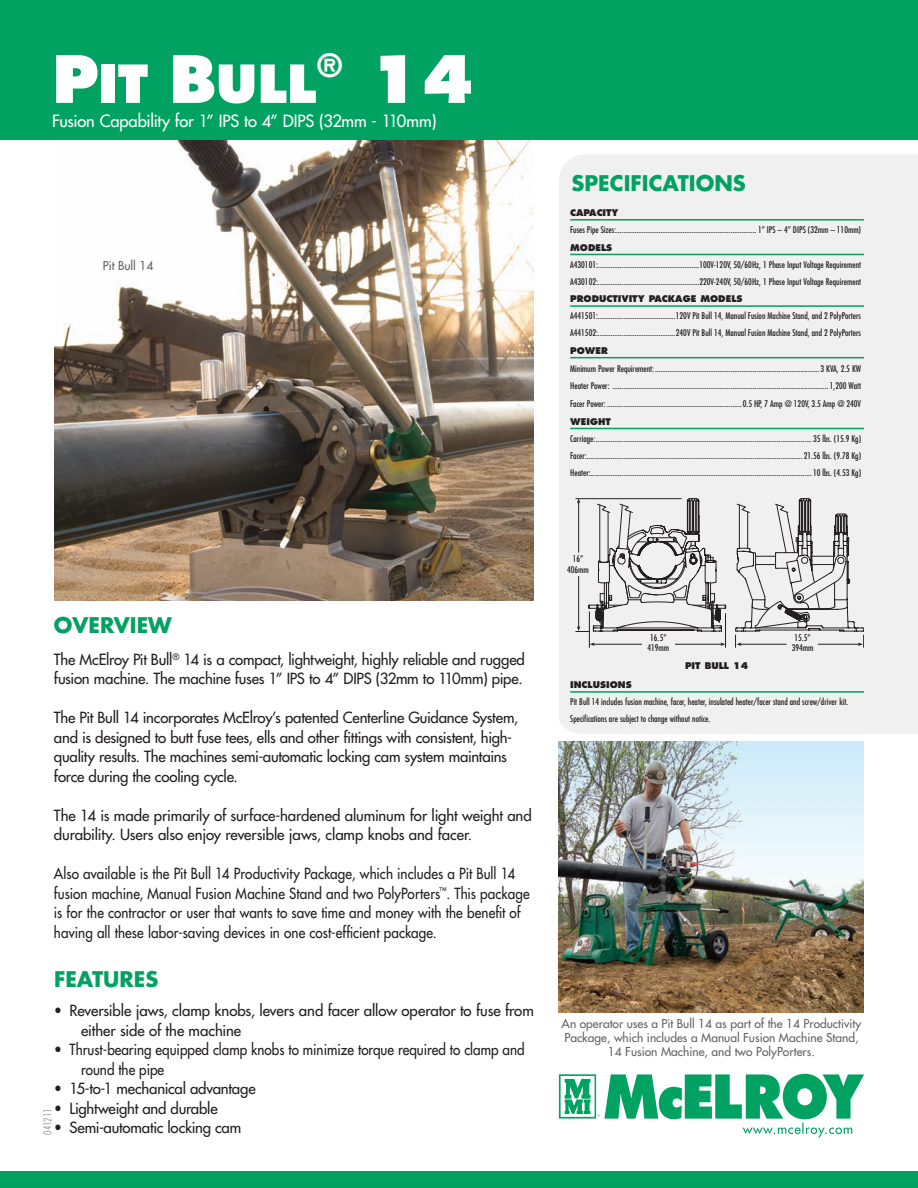
<style>
.page{position:relative;width:918px;height:1188px;background:#fff}
.page>*{position:absolute;margin:0;border:0;box-sizing:border-box;transform-origin:0 0}
.t1{font:800 63.45px "Futura";color:#fff}
.t2{font:800 51px "Futura";color:#fff}
.t3{font:800 31.5px "Futura";color:#fff}
.t4{font:700 21px "Futura";color:#00a261}
.t5{font:16.5px "Futura";letter-spacing:-.015em;color:#fff}
.t6{font:15px/19.5px "Futura";letter-spacing:-.005em;color:#231f20;scale:.9 1}
.t7{font:15px/19.5px "Futura";letter-spacing:-.005em;color:#231f20}
.t8{font:12px/14.4px "Futura";color:#636366;text-align:center}
.t9{font:300 condensed 10.5px "Futura";color:#939598}
.t10{font:condensed 9px/17px "Futura";color:#231f20}
.t11{font:800 9px "Futura";color:#231f20}
.t12{font:8.25px/8.6px "Myriad Pro";color:#231f20;text-align:center}
.s1{font-size:63.45px}
.s2{font-weight:800;font-stretch:normal}
</style>
<div class="page">
<div style="left:559px;top:155px;width:359px;height:579px;background:#f0f0f1"></div>
<img style="left:54px;top:139px;width:480px;height:462px">
<div style="left:0;top:0;width:918px;height:139px;background:#00a261"></div>
<div style="left:0;top:1171px;width:918px;height:17px;background:#00a261"></div>
<svg style="left:559px;top:1074px;width:305px;height:63px"></svg>
<hr style="left:570px;top:219px;width:294px;height:2px;background:#00a261">
<hr style="left:570px;top:254px;width:294px;height:1px;background:#00a261">
<hr style="left:570px;top:305px;width:294px;height:2px;background:#00a261">
<hr style="left:570px;top:357px;width:294px;height:1px;background:#00a261">
<hr style="left:570px;top:428px;width:294px;height:1px;background:#00a261">
<hr style="left:570px;top:691px;width:294px;height:2px;background:#00a261">
<svg style="left:575px;top:498px;width:289px;height:150px"></svg>
<div style="left:563px;top:553px;width:30px;height:22px;background:#f0f0f1"></div>
<div style="left:642px;top:632px;width:32px;height:25px;background:#f0f0f1"></div>
<div style="left:787px;top:632px;width:31px;height:24px;background:#f0f0f1"></div>
<img style="left:559px;top:741px;width:305px;height:271px">
<p class="t2" style="left:52px;top:51px;width:266px"><span class="s1">P</span>it <span class="s1">B</span>ull</p>
<p class="t3" style="left:317px;top:46px;width:27px">®</p>
<p class="t5" style="left:52px;top:110px;width:386px">Fusion Capability for 1” IPS to 4” DIPS (32mm - 110mm)</p>
<p class="t1" style="left:369px;top:39px;width:107px">14</p>
<p class="t8" style="left:103px;top:258px;width:52px">Pit Bull 14</p>
<p class="t4" style="left:572px;top:169px;width:176px">SPECIFICATIONS</p>
<p class="t10" style="left:570px;top:204px;width:292px"><span class="s2">CAPACITY<br></span>Fuses Pipe Sizes:............................................................................ 1” IPS – 4” DIPS (32mm – 110mm)</p>
<p class="t10" style="left:570px;top:239px;width:292px"><span class="s2">MODELS<br></span>A430101:.......................................................100V-120V, 50/60Hz, 1 Phase Input Voltage Requirement</p>
<p class="t10" style="left:570px;top:273px;width:292px">A430102:.......................................................220V-240V, 50/60Hz, 1 Phase Input Voltage Requirement</p>
<p class="t10" style="left:570px;top:290px;width:292px"><span class="s2">PRODUCTIVITY PACKAGE MODELS<br></span>A441501:..........................................120V Pit Bull 14, Manual Fusion Machine Stand, and 2 PolyPorters</p>
<p class="t10" style="left:570px;top:324px;width:292px">A441502:..........................................240V Pit Bull 14, Manual Fusion Machine Stand, and 2 PolyPorters</p>
<p class="t11" style="left:570px;top:345px;width:39px">POWER</p>
<p class="t10" style="left:570px;top:360px;width:292px">Minimum Power Requirement:......................................................................................... 3 KVA, 2.5 KW</p>
<p class="t10" style="left:570px;top:377px;width:292px">Heater Power: ..................................................................................................................... 1,200 Watt</p>
<p class="t10" style="left:570px;top:395px;width:292px">Facer Power: ......................................................................... 0.5 HP, 7 Amp @ 120V, 3.5 Amp @ 240V</p>
<p class="t10" style="left:570px;top:413px;width:292px"><span class="s2">WEIGHT<br></span>Carriage:..................................................................................................................... 35 lbs. (15.9 Kg)</p>
<p class="t10" style="left:570px;top:447px;width:292px">Facer:..................................................................................................................... 21.56 lbs. (9.78 Kg)</p>
<p class="t10" style="left:570px;top:464px;width:292px">Heater:........................................................................................................................ 10 lbs. (4.53 Kg)</p>
<p class="t4" style="left:54px;top:611px;width:119px">OVERVIEW</p>
<p class="t7" style="left:54px;top:650px;width:473px">The McElroy Pit Bull<sup>®</sup> 14 is a compact, lightweight, highly reliable and rugged fusion machine. The machine fuses 1” IPS to 4” DIPS (32mm to 110mm) pipe.</p>
<p class="t7" style="left:54px;top:708px;width:466px">The Pit Bull 14 incorporates McElroy’s patented Centerline Guidance System, and is designed to butt fuse tees, ells and other fittings with consistent, high&shy;quality results. The machines semi-automatic locking cam system maintains force during the cooling cycle.</p>
<p class="t7" style="left:54px;top:806px;width:479px">The 14 is made primarily of surface-hardened aluminum for light weight and durability. Users also enjoy reversible jaws, clamp knobs and facer.</p>
<p class="t6" style="left:54px;top:864px;width:530px">Also available is the Pit Bull 14 Productivity Package, which includes a Pit Bull 14 fusion machine, Manual Fusion Machine Stand and two PolyPorters<sup>™</sup>. This package is for the contractor or user that wants to save time and money with the benefit of having all these labor-saving devices in one cost-efficient package.</p>
<p class="t4" style="left:54px;top:966px;width:106px">FEATURES</p>
<p class="t6" style="left:81px;top:1001px;width:505px;text-indent:-27px">• Reversible jaws, clamp knobs, levers and facer allow operator to fuse from either side of the machine</p>
<p class="t6" style="left:81px;top:1040px;width:494px;text-indent:-27px">• Thrust-bearing equipped clamp knobs to minimize torque required to clamp and round the pipe</p>
<p class="t6" style="left:54px;top:1079px;width:226px">• 15-to-1 mechanical advantage</p>
<p class="t6" style="left:54px;top:1099px;width:183px">• Lightweight and durable</p>
<p class="t6" style="left:54px;top:1118px;width:210px">• Semi-automatic locking cam</p>
<p class="t9" style="left:42px;top:1135px;width:28px;rotate:-90deg">041211</p>
<p class="t10" style="left:573px;top:550px;width:12px">16”</p>
<p class="t10" style="left:567px;top:561px;width:23px">406mm</p>
<p class="t12" style="left:565px;top:556px;width:28px">16”<br>406mm</p>
<p class="t12" style="left:646px;top:635px;width:28px">16.5”<br>419mm</p>
<p class="t10" style="left:648px;top:639px;width:23px">419mm</p>
<p class="t11" style="left:685px;top:660px;width:33px">PIT BULL</p>
<p class="t11" style="left:733px;top:660px;width:16px">14</p>
<p class="t10" style="left:795px;top:629px;width:18px">15.5”</p>
<p class="t10" style="left:792px;top:639px;width:23px">394mm</p>
<p class="t12" style="left:789px;top:635px;width:28px;line-height:7.9px">15.5”<br>394mm</p>
<p class="t10" style="left:570px;top:676px;width:280px"><span class="s2">INCLUSIONS<br></span>Pit Bull 14 includes fusion machine, facer, heater, insulated heater/facer stand and screw/driver kit.<br>Specifications are subject to change without notice.</p>
<p class="t8" style="left:562px;top:1016px;width:301px">An operator uses a Pit Bull 14 as part of the 14 Productivity<br>Package, which includes a Manual Fusion Machine Stand,<br>14 Fusion Machine, and two PolyPorters.</p>
</div>
